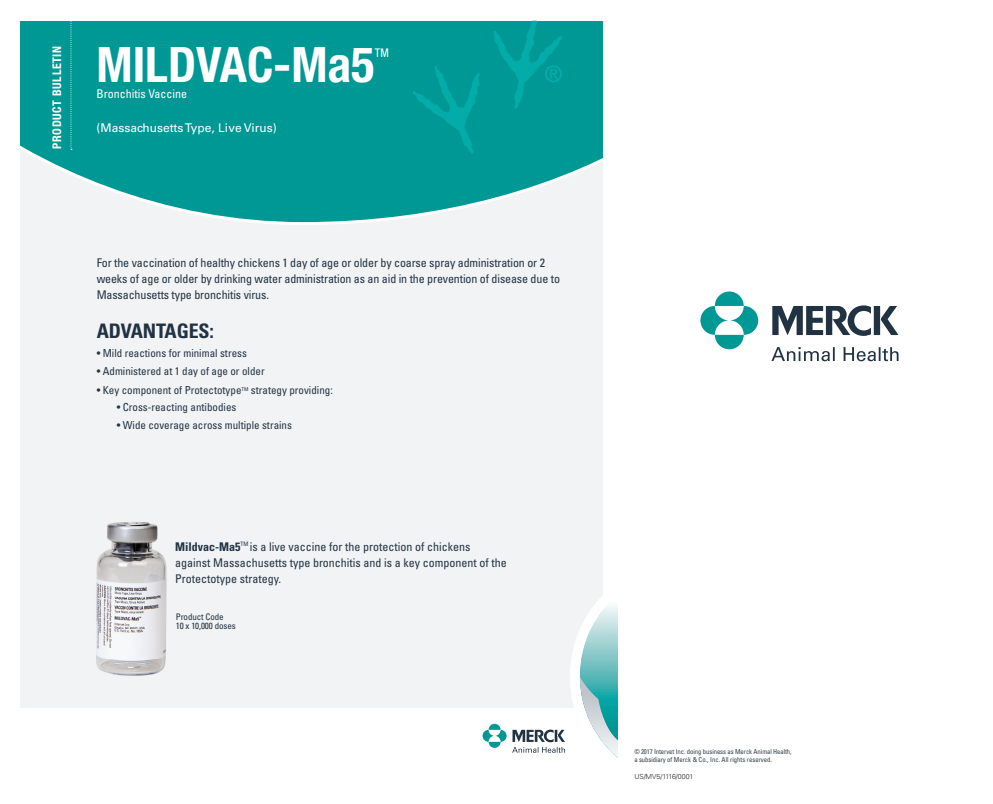
<style>
.page{position:relative;width:993px;height:804px;background:#fff}
.page>*{position:absolute;margin:0;border:0;box-sizing:border-box;transform-origin:0 0}
.t1{font:700 condensed 49px "Helvetica Neue";color:#fff}
.t2{font:700 condensed 20px "Univers";letter-spacing:-.01em;color:#213242}
.t3{font:condensed 12px/16px "Univers";letter-spacing:-.01em;color:#213242}
.t4{font:12px "Univers";color:#fff}
.t5{font:condensed 12px "Univers";color:#fff}
.t6{font:700 condensed 12px "Helvetica Neue";letter-spacing:.05em;color:#fff}
.t7{font:condensed 12px "Helvetica Neue";color:#fff}
.t8{font:condensed 11px "Univers";color:#213242}
.t9{font:condensed 9px/9px "Univers";letter-spacing:-.01em;color:#213242}
.t10{font:300 7px "Univers";color:#231f20}
.t11{font:condensed 6.8px/8.2px "Univers LT Std";letter-spacing:-.01em;color:#323e48}
.s1{font-weight:700}
</style>
<div class="page">
<div style="left:6px;top:38px;width:612px;height:669px;background:#f1f3f5"></div>
<svg style="left:20px;top:21px;width:545px;height:204px;background:#20a4a1"></svg>
<div style="left:6px;top:6px;width:14px;height:785px;background:#fff"></div>
<img style="left:96px;top:522px;width:71px;height:154px">
<img style="left:493px;top:20px;width:69px;height:45px">
<img style="left:413px;top:65px;width:149px;height:89px">
<svg style="left:70px;top:21px;width:2px;height:129px"></svg>
<svg style="left:700px;top:292px;width:58px;height:57px"></svg>
<svg style="left:771px;top:305px;width:128px;height:56px"></svg>
<svg style="left:565px;top:21px;width:53px;height:731px"></svg>
<svg style="left:580px;top:583px;width:38px;height:175px"></svg>
<svg style="left:483px;top:724px;width:82px;height:29px"></svg>
<p class="t6" style="left:50px;top:149px;width:104px;rotate:-90deg">PRODUCT BULLETIN</p>
<h1 class="t1" style="left:96px;top:35px;width:280px">MILDVAC-Ma5</h1>
<p class="t7" style="left:375px;top:46px;width:16px">TM</p>
<p class="t5" style="left:96px;top:86px;width:92px">Bronchitis Vaccine</p>
<p class="t4" style="left:96px;top:120px;width:182px">(Massachusetts Type, Live Virus)</p>
<p class="t3" style="left:97px;top:255px;width:465px">For the vaccination of healthy chickens 1 day of age or older by coarse spray administration or 2 weeks of age or older by drinking water administration as an aid in the prevention of disease due to<br>Massachusetts type bronchitis virus.</p>
<h2 class="t2" style="left:97px;top:319px;width:119px">ADVANTAGES:</h2>
<p class="t8" style="left:97px;top:346px;width:152px">• Mild reactions for minimal stress</p>
<p class="t8" style="left:97px;top:364px;width:170px">• Administered at 1 day of age or older</p>
<p class="t8" style="left:97px;top:383px;width:238px">• Key component of Protectotype<sup>TM</sup> strategy providing:</p>
<p class="t8" style="left:117px;top:400px;width:121px">• Cross-reacting antibodies</p>
<p class="t8" style="left:117px;top:418px;width:177px">• Wide coverage across multiple strains</p>
<p class="t3" style="left:175px;top:538px;width:333px"><span class="s1">Mildvac-Ma5</span><sup>TM</sup> is a live vaccine for the protection of chickens against Massachusetts type bronchitis and is a key component of the<br>Protectotype strategy.</p>
<p class="t9" style="left:176px;top:612px;width:62px">Product Code<br>10 x 10,000 doses</p>
<p class="t11" style="left:634px;top:747px;width:159px">© 2017 Intervet Inc. doing business as Merck Animal Health, a subsidiary of Merck &amp; Co., Inc. All rights reserved.</p>
<p class="t10" style="left:634px;top:772px;width:60px">US/MV5/1116/0001</p>
</div>
